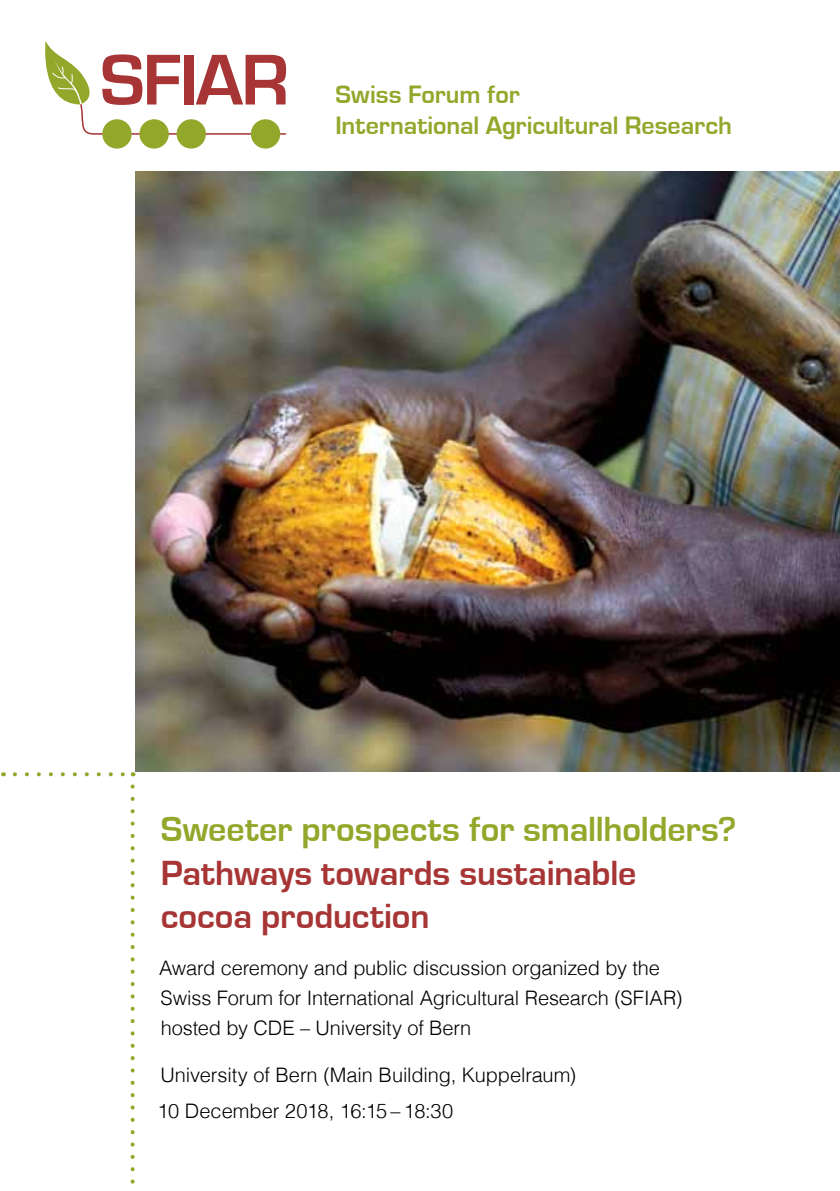
<style>
.page{position:relative;width:840px;height:1191px;background:#fff}
.page>*{position:absolute;margin:0;border:0;box-sizing:border-box;transform-origin:0 0}
.t1{font:700 36px/43.2px "Eurostile";letter-spacing:-.005em;color:#a73535}
.t2{font:700 36px "Eurostile";letter-spacing:-.005em;color:#93a72b}
.t3{font:700 26px/31.2px "Eurostile";letter-spacing:-.005em;color:#93a72b}
.t4{font:300 20px/30px "Helvetica";letter-spacing:-.01em;color:#000}
</style>
<div class="page">
<svg style="left:45px;top:41px;width:241px;height:94px"></svg>
<div style="left:102px;top:119px;width:30px;height:30px;background:#93a72b;border-radius:50%"></div>
<div style="left:139px;top:119px;width:30px;height:30px;background:#93a72b;border-radius:50%"></div>
<div style="left:176px;top:119px;width:30px;height:30px;background:#93a72b;border-radius:50%"></div>
<div style="left:251px;top:119px;width:29px;height:30px;background:#93a72b;border-radius:50%"></div>
<img style="left:135px;top:171px;width:704px;height:600px">
<svg style="left:15px;top:772px;width:118px;height:4px"></svg>
<svg style="left:130px;top:786px;width:4px;height:398px"></svg>
<h2 class="t3" style="left:335px;top:79px;width:397px">Swiss Forum for<br>International Agricultural Research</h2>
<h1 class="t2" style="left:161px;top:810px;width:577px">Sweeter prospects for smallholders?</h1>
<h1 class="t1" style="left:161px;top:851px;width:477px">Pathways towards sustainable cocoa production</h1>
<p class="t4" style="left:159px;top:951px;width:524px">Award ceremony and public discussion organized by the<br>Swiss Forum for International Agricultural Research (SFIAR) hosted by CDE – University of Bern</p>
<p class="t4" style="left:157px;top:1055px;width:420px;line-height:35.6px">University of Bern (Main Building, Kuppelraum)<br>10 December 2018, 16:15 – 18:30</p>
</div>
